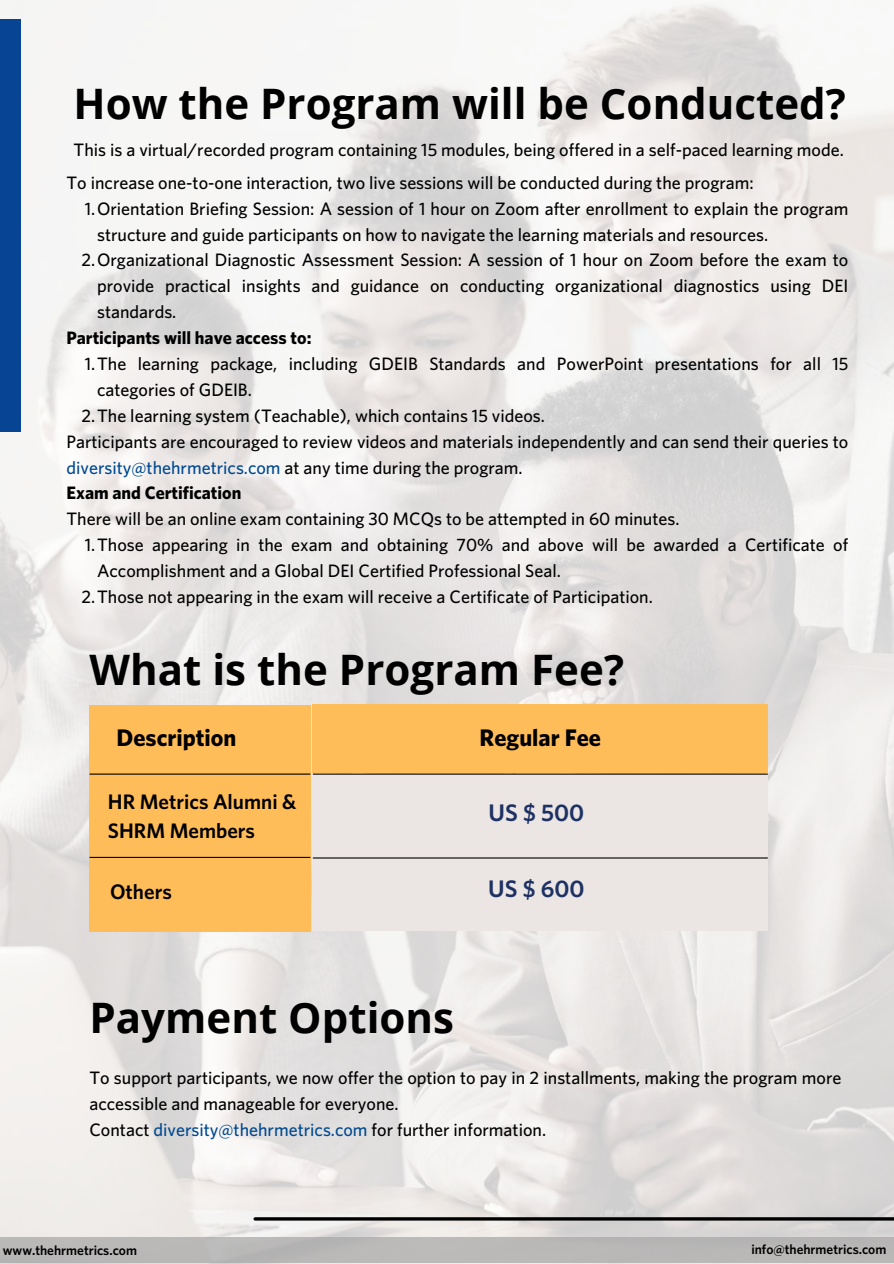
<style>
.page{position:relative;width:894px;height:1264px;background:#fff}
.page>*{position:absolute;margin:0;border:0;box-sizing:border-box;transform-origin:0 0}
.t1{font:700 42px "Open Sans";color:#000}
.t2{font:700 24px "Whitney";color:#000}
.t3{font:600 24px "Whitney";color:#1e3163}
.t4{font:600 21px/29.2px "Whitney";color:#000}
.t5{font:500 18px/25.8px "Whitney";color:#000}
.t6{font:500 18px "Whitney";color:#004990}
.t7{font:700 18px "Whitney";color:#000}
.t8{font:600 13.5px "Whitney";color:#000}
.s1{color:#000}
.s2{color:#004990}
</style>
<div class="page">
<img style="left:0;top:0;width:893px;height:1237px">
<div style="left:0;top:19px;width:21px;height:412px;background:#084494"></div>
<hr style="left:255px;top:1217px;width:638px;height:3px;background:#000">
<div style="left:0;top:1237px;width:893px;height:26px;background:#bab8b7"></div>
<div style="left:89px;top:773px;width:221px;height:158px;background:#ffbd59"></div>
<div style="left:312px;top:704px;width:455px;height:69px;background:#ffbd59"></div>
<div style="left:312px;top:774px;width:455px;height:156px;background:#ebe5e4"></div>
<div style="left:89px;top:705px;width:221px;height:69px;background:#ffbd59"></div>
<hr style="left:90px;top:773px;width:220px;height:1px;background:#000">
<hr style="left:90px;top:856px;width:220px;height:2px;background:#000">
<hr style="left:313px;top:857px;width:454px;height:1px;background:#000">
<hr style="left:313px;top:773px;width:454px;height:1px;background:#000">
<h1 class="t1" style="left:74px;top:74px;width:773px">How the Program will be Conducted?</h1>
<p class="t5" style="left:74px;top:137px;width:771px">This is a virtual/recorded program containing 15 modules, being offered in a self-paced learning mode.</p>
<p class="t5" style="left:66px;top:169px;width:688px">To increase one-to-one interaction, two live sessions will be conducted during the program:</p>
<p class="t5" style="left:85px;top:195px;width:765px">1.Orientation Briefing Session: A session of 1 hour on Zoom after enrollment to explain the program</p>
<p class="t5" style="left:97px;top:221px;width:672px">structure and guide participants on how to navigate the learning materials and resources.</p>
<p class="t5" style="left:82px;top:247px;width:768px">2.Organizational Diagnostic Assessment Session: A session of 1 hour on Zoom before the exam to</p>
<p class="t5" style="left:97px;top:273px;width:752px">provide practical insights and guidance on conducting organizational diagnostics using DEI</p>
<p class="t5" style="left:97px;top:298px;width:81px">standards.</p>
<p class="t7" style="left:66px;top:327px;width:246px">Participants will have access to:</p>
<p class="t5" style="left:85px;top:350px;width:765px">1.The learning package, including GDEIB Standards and PowerPoint presentations for all 15</p>
<p class="t5" style="left:97px;top:376px;width:156px">categories of GDEIB.</p>
<p class="t5" style="left:82px;top:402px;width:464px">2.The learning system (Teachable), which contains 15 videos.</p>
<p class="t5" style="left:66px;top:428px;width:783px">Participants are encouraged to review videos and materials independently and can send their queries to</p>
<p class="t6" style="left:66px;top:456px;width:457px">diversity@thehrmetrics.com <span class="s1">at any time during the program.</span></p>
<p class="t7" style="left:66px;top:482px;width:176px">Exam and Certification</p>
<p class="t5" style="left:66px;top:505px;width:614px">There will be an online exam containing 30 MCQs to be attempted in 60 minutes.</p>
<p class="t5" style="left:85px;top:531px;width:765px">1.Those appearing in the exam and obtaining 70% and above will be awarded a Certificate of</p>
<p class="t5" style="left:97px;top:557px;width:465px">Accomplishment and a Global DEI Certified Professional Seal.</p>
<p class="t5" style="left:82px;top:583px;width:572px">2.Those not appearing in the exam will receive a Certificate of Participation.</p>
<h1 class="t1" style="left:89px;top:639px;width:536px">What is the Program Fee?</h1>
<h2 class="t2" style="left:116px;top:722px;width:121px">Description</h2>
<p class="t4" style="left:108px;top:786px;width:190px">HR Metrics Alumni &amp;<br>SHRM Members</p>
<h2 class="t2" style="left:479px;top:722px;width:123px">Regular Fee</h2>
<h2 class="t3" style="left:488px;top:798px;width:97px">US $ 500</h2>
<p class="t4" style="left:110px;top:876px;width:63px">Others</p>
<h2 class="t3" style="left:488px;top:874px;width:98px">US $ 600</h2>
<h1 class="t1" style="left:89px;top:987px;width:366px">Payment Options</h1>
<p class="t5" style="left:89px;top:1064px;width:753px">To support participants, we now offer the option to pay in 2 installments, making the program more accessible and manageable for everyone.<br>Contact <span class="s2">diversity@thehrmetrics.com</span> for further information.</p>
<p class="t8" style="left:3px;top:1241px;width:136px">www.thehrmetrics.com</p>
<p class="t8" style="left:751px;top:1240px;width:136px">info@thehrmetrics.com</p>
</div>
